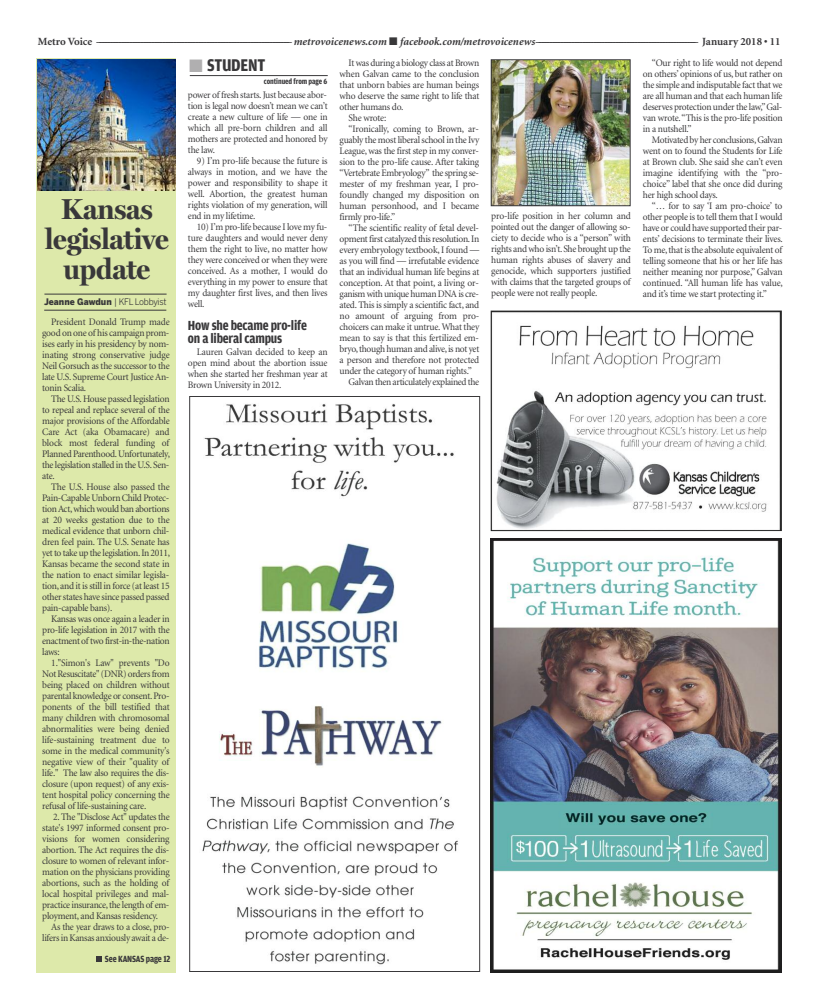
<style>
.page{position:relative;width:818px;height:1008px;background:#fff}
.page>*{position:absolute;margin:0;border:0;box-sizing:border-box;transform-origin:0 0}
.t1{font:700 29px/30px "Miller Display";letter-spacing:-.005em;color:#39383a;text-align:center}
.t2{font:700 18px "Amplitude Cond";letter-spacing:-.015em;color:#39383a}
.t3{font:700 14px/13px "Amplitude Cond";letter-spacing:-.015em;color:#39383a}
.t4{font:700 11px "Minion";color:#39383a}
.t5{font:10px/11px "Minion";letter-spacing:-.025em;color:#39383a;text-align:justify;scale:.95 1}
.t6{font:700 9.5px "Amplitude Cond";letter-spacing:-.01em;color:#39383a}
.t7{font:900 9px "Benton Sans";color:#39383a;scale:.95 1}
.t8{font:700 8px "Amplitude Cond";letter-spacing:-.01em;color:#39383a}
.s1{font-style:italic}
.s2{font-weight:400}
.s3{color:#b0afb0}
</style>
<div class="page">
<div style="left:36px;top:58px;width:139px;height:914px;background:#dde9aa"></div>
<img style="left:490px;top:539px;width:291px;height:434px">
<img style="left:490px;top:311px;width:291px;height:220px">
<img style="left:38px;top:60px;width:138px;height:130px">
<hr style="left:44px;top:294px;width:122px;height:1px;background:#39383a">
<hr style="left:44px;top:310px;width:122px;height:1px;background:#39383a">
<img style="left:202px;top:404px;width:256px;height:561px">
<div style="left:189px;top:396px;width:291px;height:576px;border:1px solid #39383a"></div>
<img style="left:492px;top:62px;width:136px;height:142px">
<div style="left:490px;top:60px;width:140px;height:146px;border:1px solid #39383a"></div>
<svg style="left:96px;top:956px;width:6px;height:6px"></svg>
<hr style="left:190px;top:75px;width:137px;height:1px;background:#39383a">
<p class="t4" style="left:38px;top:38px;width:744px">M e t r o Vo i c e –––––––––––––––––––––––––––––––––––––––––––––––––––––––––––––––––––––– <span class="s1">m e t r o v o i c e n e w s . c o m</span> ■ <span class="s1">f a c e b o o k . c o m / m e t r o v o i c e n e w s</span> –––––––––––––––––––––––––––––––––––––––––––––––––––––––––– J a n u a r y 2 0 1 8 • 1 1</p>
<h1 class="t1" style="left:45px;top:194px;width:125px">Kansas legislative update</h1>
<p class="t7" style="left:44px;top:296px;width:130px">Jeanne Gawdun <span class="s2">| KFLLobbyist</span></p>
<p class="t5" style="left:42px;top:317px;width:135px;text-indent:9px">President Donald Trump made good on one of his campaign prom&shy;ises early in his presidency by nom&shy;inating strong conservative judge Neil Gorsuch as the successor to the late U.S. Supreme Court Justice An&shy;tonin Scalia.</p>
<p class="t5" style="left:42px;top:394px;width:136px;text-indent:9px">The U.S.House passed legislation to repeal and replace several of the major provisions of the Affordable Care Act (aka Obamacare) and block most federal funding of Planned Parenthood.Unfortunately, the legislation stalled in the U.S.Sen&shy;ate.</p>
<p class="t5" style="left:42px;top:482px;width:136px;text-indent:9px">The U.S. House also passed the Pain-Capable Unborn Child Protec&shy;tionAct,which would ban abortions at 20 weeks gestation due to the medical evidence that unborn chil&shy;dren feel pain. The U.S. Senate has yet to take up the legislation.In 2011, Kansas became the second state in the nation to enact similar legisla&shy;tion, and it is still in force (at least 15 other states have since passed passed pain-capable bans).</p>
<p class="t5" style="left:42px;top:614px;width:135px;text-indent:9px">Kansas was once again a leader in pro-life legislation in 2017 with the enactment of two first-in-the-nation laws:</p>
<p class="t5" style="left:42px;top:658px;width:135px;text-indent:9px">1."Simon's Law" prevents "Do Not Resuscitate" (DNR) orders from being placed on children without parental knowledge or consent.Pro&shy;ponents of the bill testified that many children with chromosomal abnormalities were being denied life-sustaining treatment due to some in the medical community's negative view of their "quality of life." The law also requires the dis&shy;closure (upon request) of any exis&shy;tent hospital policy concerning the refusal of life-sustaining care.</p>
<p class="t5" style="left:42px;top:812px;width:135px;text-indent:11px">2. The "Disclose Act" updates the state's 1997 informed consent pro&shy;visions for women considering abortion. The Act requires the dis&shy;closure to women of relevant infor&shy;mation on the physicians providing abortions, such as the holding of local hospital privileges and mal&shy;practice insurance,the length of em&shy;ployment, and Kansas residency.</p>
<p class="t5" style="left:42px;top:922px;width:135px;text-align:right">As the year draws to a close, pro&shy;lifers in Kansas anxiously await a de-</p>
<p class="t6" style="left:105px;top:953px;width:67px">See KANSAS page 12</p>
<h2 class="t2" style="left:189px;top:54px;width:78px"><span class="s3">■</span> STUDENT</h2>
<p class="t8" style="left:264px;top:77px;width:65px">continued from page 6</p>
<p class="t5" style="left:188px;top:90px;width:148px">power of fresh starts.Just because abor&shy;tion is legal now doesn’t mean we can’t create a new culture of life — one in which all pre-born children and all mothers are protected and honored by the law.</p>
<p class="t5" style="left:188px;top:156px;width:148px;text-indent:9px">9) I’m pro-life because the future is always in motion, and we have the power and responsibility to shape it well. Abortion, the greatest human rights violation of my generation, will end in my lifetime.</p>
<p class="t5" style="left:188px;top:222px;width:148px;text-indent:9px">10) I’m pro-life because I love my fu&shy;ture daughters and would never deny them the right to live, no matter how they were conceived or when they were conceived. As a mother, I would do everything in my power to ensure that my daughter first lives, and then lives well.</p>
<h3 class="t3" style="left:188px;top:319px;width:120px">How she became pro-life on a liberal campus</h3>
<p class="t5" style="left:188px;top:347px;width:148px;text-indent:9px">Lauren Galvan decided to keep an open mind about the abortion issue when she started her freshman year at Brown University in 2012.</p>
<p class="t5" style="left:348px;top:58px;width:139px">It was during a biology class at Brown</p>
<p class="t5" style="left:339px;top:69px;width:148px">when Galvan came to the conclusion</p>
<p class="t5" style="left:339px;top:80px;width:148px">that unborn babies are human beings</p>
<p class="t5" style="left:339px;top:91px;width:148px">who deserve the same right to life that</p>
<p class="t5" style="left:339px;top:102px;width:69px">other humans do.</p>
<p class="t5" style="left:348px;top:113px;width:41px">She wrote:</p>
<p class="t5" style="left:348px;top:124px;width:138px">“Ironically, coming to Brown, ar-</p>
<p class="t5" style="left:339px;top:135px;width:148px">guably the most liberal school in the Ivy</p>
<p class="t5" style="left:339px;top:146px;width:148px">League, was the first step in my conver-</p>
<p class="t5" style="left:339px;top:157px;width:148px">sion to the pro-life cause. After taking</p>
<p class="t5" style="left:339px;top:168px;width:148px">“Vertebrate Embryology” the spring se-</p>
<p class="t5" style="left:339px;top:179px;width:148px">mester of my freshman year, I pro-</p>
<p class="t5" style="left:339px;top:190px;width:148px">foundly changed my disposition on</p>
<p class="t5" style="left:339px;top:201px;width:148px">human personhood, and I became</p>
<p class="t5" style="left:339px;top:212px;width:60px">firmly pro-life.”</p>
<p class="t5" style="left:348px;top:223px;width:139px">“The scientific reality of fetal devel-</p>
<p class="t5" style="left:339px;top:234px;width:148px">opment first catalyzed this resolution.In</p>
<p class="t5" style="left:339px;top:245px;width:148px">every embryology textbook, I found —</p>
<p class="t5" style="left:339px;top:256px;width:148px">as you will find — irrefutable evidence</p>
<p class="t5" style="left:339px;top:267px;width:148px">that an individual human life begins at</p>
<p class="t5" style="left:339px;top:278px;width:148px">conception. At that point, a living or-</p>
<p class="t5" style="left:339px;top:289px;width:148px">ganism with unique human DNA is cre-</p>
<p class="t5" style="left:339px;top:300px;width:148px">ated. This is simply a scientific fact, and</p>
<p class="t5" style="left:339px;top:311px;width:148px">no amount of arguing from pro-</p>
<p class="t5" style="left:339px;top:322px;width:148px">choicers can make it untrue. What they</p>
<p class="t5" style="left:339px;top:333px;width:148px">mean to say is that this fertilized em-</p>
<p class="t5" style="left:339px;top:344px;width:148px">bryo,though human and alive,is not yet</p>
<p class="t5" style="left:339px;top:355px;width:148px">a person and therefore not protected</p>
<p class="t5" style="left:339px;top:366px;width:141px">under the category of human rights.”</p>
<p class="t5" style="left:348px;top:377px;width:139px">Galvan then articulately explained the</p>
<p class="t5" style="left:491px;top:211px;width:148px">pro-life position in her column and pointed out the danger of allowing so&shy;ciety to decide who is a “person” with rights and who isn’t.She brought up the human rights abuses of slavery and genocide, which supporters justified with claims that the targeted groups of people were not really people.</p>
<p class="t5" style="left:642px;top:58px;width:148px;text-indent:9px">“Our right to life would not depend on others’ opinions of us, but rather on the simple and indisputable fact that we are all human and that each human life deserves protection under the law,”Gal&shy;van wrote.“This is the pro-life position in a nutshell.”</p>
<p class="t5" style="left:642px;top:135px;width:148px;text-indent:9px">Motivated by her conclusions,Galvan went on to found the Students for Life at Brown club. She said she can’t even imagine identifying with the “pro&shy;choice” label that she once did during her high school days.</p>
<p class="t5" style="left:642px;top:201px;width:149px;text-indent:9px">“… for to say ‘I am pro-choice’ to other people is to tell them that I would have or could have supported their par&shy;ents’ decisions to terminate their lives.<br>To me,that is the absolute equivalent of telling someone that his or her life has neither meaning nor purpose,” Galvan continued. “All human life has value, and it’s time we start protecting it.”</p>
</div>
